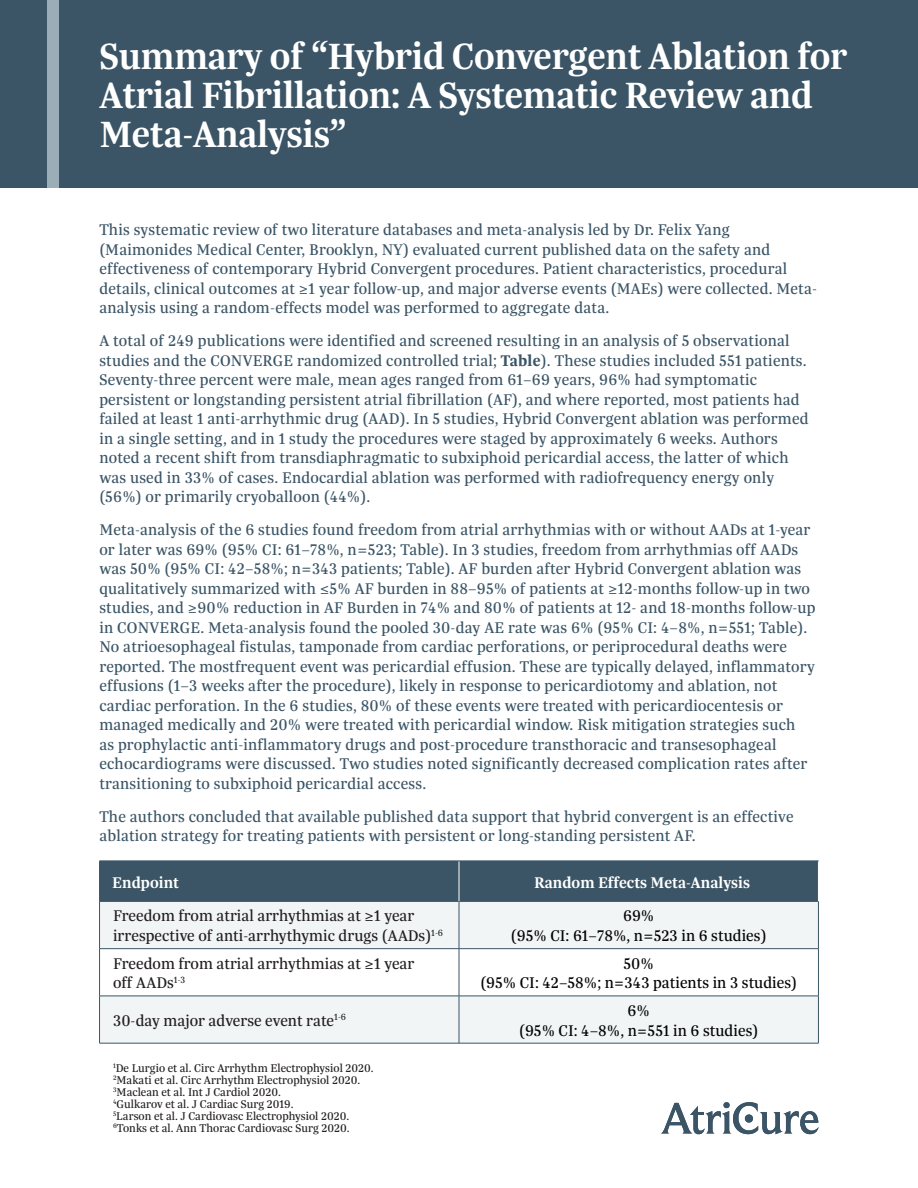
<style>
.page{position:relative;width:918px;height:1188px;background:#fff}
.page>*{position:absolute;margin:0;border:0;box-sizing:border-box;transform-origin:0 0}
.t1{font:600 39px/39px "Trola";letter-spacing:-.01em;color:#fff}
.t2{font:16.5px/19.5px "Trola";letter-spacing:.01em;color:#3b5566}
.t3{font:16.5px/19.8px "Trola";color:#231f20}
.t4{font:16.5px/19.8px "Trola";color:#040503;text-align:center}
.t5{font:600 16.5px "Trola";color:#fff}
.t6{font:12px "Trola";color:#231f20}
.s1{font-weight:700}
</style>
<div class="page">
<div style="left:0;top:0;width:918px;height:188px;background:#3b5566"></div>
<div style="left:47px;top:0;width:11px;height:188px;background:#9badb7"></div>
<div style="left:100px;top:862px;width:718px;height:39px;background:#3b5566"></div>
<svg style="left:100px;top:902px;width:718px;height:141px;fill:#f2f5f6"></svg>
<hr style="left:99px;top:901px;width:360px;height:1px;background:#3b5566">
<hr style="left:99px;top:902px;width:1px;height:46px;background:#3b5566">
<hr style="left:459px;top:901px;width:360px;height:1px;background:#3b5566">
<hr style="left:459px;top:902px;width:1px;height:46px;background:#3b5566">
<hr style="left:818px;top:902px;width:1px;height:46px;background:#3b5566">
<hr style="left:99px;top:948px;width:360px;height:1px;background:#3b5566">
<hr style="left:99px;top:949px;width:1px;height:47px;background:#3b5566">
<hr style="left:459px;top:948px;width:360px;height:1px;background:#3b5566">
<hr style="left:459px;top:949px;width:1px;height:47px;background:#3b5566">
<hr style="left:818px;top:949px;width:1px;height:47px;background:#3b5566">
<hr style="left:99px;top:996px;width:360px;height:1px;background:#3b5566">
<hr style="left:99px;top:996px;width:1px;height:47px;background:#3b5566">
<hr style="left:459px;top:996px;width:360px;height:1px;background:#3b5566">
<hr style="left:459px;top:996px;width:1px;height:47px;background:#3b5566">
<hr style="left:818px;top:996px;width:1px;height:47px;background:#3b5566">
<hr style="left:99px;top:1043px;width:360px;height:1px;background:#3b5566">
<hr style="left:459px;top:1043px;width:360px;height:1px;background:#3b5566">
<hr style="left:459px;top:861px;width:1px;height:40px;background:#fff">
<hr style="left:99px;top:861px;width:360px;height:1px;background:#3b5566">
<hr style="left:99px;top:861px;width:1px;height:40px;background:#3b5566">
<hr style="left:459px;top:861px;width:360px;height:1px;background:#3b5566">
<svg style="left:661px;top:1102px;width:158px;height:32px"></svg>
<p class="t1" style="left:99px;top:36px;width:750px">Summary of “Hybrid Convergent Ablation for<br>Atrial Fibrillation: A Systematic Review and<br>Meta-Analysis”</p>
<p class="t2" style="left:99px;top:220px;width:719px">This systematic review of two literature databases and meta-analysis led by Dr. Felix Yang (Maimonides Medical Center, Brooklyn, NY) evaluated current published data on the safety and effectiveness of contemporary Hybrid Convergent procedures. Patient characteristics, procedural details, clinical outcomes at ≥1 year follow-up, and major adverse events (MAEs) were collected. Meta&shy;analysis using a random-effects model was performed to aggregate data.</p>
<p class="t2" style="left:99px;top:331px;width:711px">A total of 249 publications were identified and screened resulting in an analysis of 5 observational studies and the CONVERGE randomized controlled trial; <span class="s1">Table</span>). These studies included 551 patients.<br>Seventy-three percent were male, mean ages ranged from 61–69 years, 96% had symptomatic persistent or longstanding persistent atrial fibrillation (AF), and where reported, most patients had failed at least 1 anti-arrhythmic drug (AAD). In 5 studies, Hybrid Convergent ablation was performed in a single setting, and in 1 study the procedures were staged by approximately 6 weeks. Authors noted a recent shift from transdiaphragmatic to subxiphoid pericardial access, the latter of which was used in 33% of cases. Endocardial ablation was performed with radiofrequency energy only (56%) or primarily cryoballoon (44%).</p>
<p class="t2" style="left:99px;top:520px;width:718px">Meta-analysis of the 6 studies found freedom from atrial arrhythmias with or without AADs at 1-year or later was 69% (95% CI: 61–78%, n=523; Table). In 3 studies, freedom from arrhythmias off AADs was 50% (95% CI: 42–58%; n=343 patients; Table). AF burden after Hybrid Convergent ablation was qualitatively summarized with ≤5% AF burden in 88–95% of patients at ≥12-months follow-up in two studies, and ≥90% reduction in AF Burden in 74% and 80% of patients at 12- and 18-months follow-up in CONVERGE. Meta-analysis found the pooled 30-day AE rate was 6% (95% CI: 4–8%, n=551; Table).<br>No atrioesophageal fistulas, tamponade from cardiac perforations, or periprocedural deaths were reported. The mostfrequent event was pericardial effusion. These are typically delayed, inflammatory effusions (1–3 weeks after the procedure), likely in response to pericardiotomy and ablation, not cardiac perforation. In the 6 studies, 80% of these events were treated with pericardiocentesis or managed medically and 20% were treated with pericardial window. Risk mitigation strategies such<br>as prophylactic anti-inflammatory drugs and post-procedure transthoracic and transesophageal echocardiograms were discussed. Two studies noted significantly decreased complication rates after transitioning to subxiphoid pericardial access.</p>
<p class="t2" style="left:99px;top:806px;width:696px">The authors concluded that available published data support that hybrid convergent is an effective ablation strategy for treating patients with persistent or long-standing persistent AF.</p>
<p class="t5" style="left:112px;top:871px;width:68px">Endpoint</p>
<p class="t5" style="left:534px;top:871px;width:218px">Random Effects Meta-Analysis</p>
<p class="t3" style="left:113px;top:906px;width:332px">Freedom from atrial arrhythmias at ≥1 year irrespective of anti-arrhythymic drugs (AADs)<sup>1-6</sup></p>
<p class="t4" style="left:511px;top:906px;width:257px">69%<br>(95% CI: 61–78%, n=523 in 6 studies)</p>
<p class="t3" style="left:113px;top:953px;width:303px">Freedom from atrial arrhythmias at ≥1 year off AADs<sup>1-3</sup></p>
<p class="t4" style="left:480px;top:953px;width:318px">50%<br>(95% CI: 42–58%; n=343 patients in 3 studies)</p>
<p class="t3" style="left:113px;top:1010px;width:235px">30-day major adverse event rate<sup>1-6</sup></p>
<p class="t4" style="left:519px;top:1000px;width:241px">6%<br>(95% CI: 4–8%, n=551 in 6 studies)</p>
<p class="t6" style="left:113px;top:1061px;width:262px"><sup>1</sup>De Lurgio et al. Circ Arrhythm Electrophysiol 2020.</p>
<p class="t6" style="left:113px;top:1073px;width:249px"><sup>2</sup>Makati et al. Circ Arrhythm Electrophysiol 2020.</p>
<p class="t6" style="left:113px;top:1085px;width:169px"><sup>3</sup>Maclean et al. Int J Cardiol 2020.</p>
<p class="t6" style="left:113px;top:1097px;width:182px"><sup>4</sup>Gulkarov et al. J Cardiac Surg 2019.</p>
<p class="t6" style="left:113px;top:1109px;width:238px"><sup>5</sup>Larson et al. J Cardiovasc Electrophysiol 2020.</p>
<p class="t6" style="left:113px;top:1121px;width:238px"><sup>6</sup>Tonks et al. Ann Thorac Cardiovasc Surg 2020.</p>
</div>
